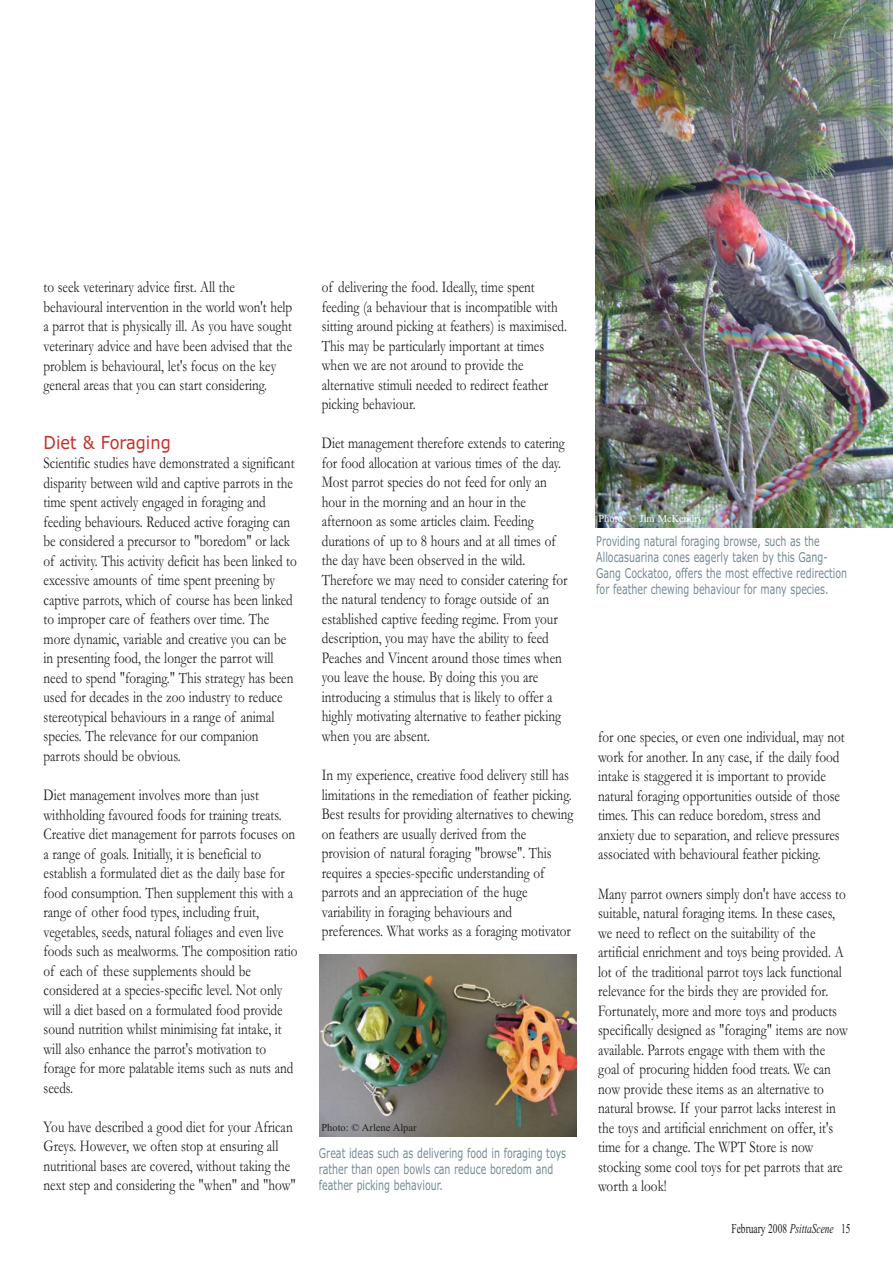
<style>
.page{position:relative;width:893px;height:1263px;background:#fff}
.page>*{position:absolute;margin:0;border:0;box-sizing:border-box;transform-origin:0 0}
.t1{font:18px "Verdana";color:#c62f28;scale:.9 1}
.t2{font:16.5px/19.5px "Garamond";color:#231f20;scale:.8 1}
.t3{font:13.5px/16.2px "Verdana";color:#738a95;scale:.7 1}
.t4{font:13.5px "Times New Roman";color:#231f20;scale:.7 1}
.t5{font:10.5px "Times New Roman";color:#fff}
.t6{font:10.5px "Times New Roman";color:#231f20}
.s1{font-style:italic}
</style>
<div class="page">
<img style="left:319px;top:955px;width:257px;height:181px">
<img style="left:595px;top:0;width:298px;height:527px">
<p class="t2" style="left:44px;top:277px;width:313px">to seek veterinary advice first. All the behavioural intervention in the world won't help a parrot that is physically ill. As you have sought veterinary advice and have been advised that the problem is behavioural, let's focus on the key general areas that you can start considering.</p>
<p class="t1" style="left:44px;top:432px;width:143px">Diet &amp; Foraging</p>
<p class="t2" style="left:44px;top:453px;width:318px">Scientific studies have demonstrated a significant disparity between wild and captive parrots in the time spent actively engaged in foraging and feeding behaviours. Reduced active foraging can be considered a precursor to "boredom" or lack of activity. This activity deficit has been linked to excessive amounts of time spent preening by captive parrots, which of course has been linked to improper care of feathers over time. The more dynamic, variable and creative you can be in presenting food, the longer the parrot will need to spend "foraging." This strategy has been used for decades in the zoo industry to reduce stereotypical behaviours in a range of animal species. The relevance for our companion parrots should be obvious.</p>
<p class="t2" style="left:44px;top:784px;width:319px">Diet management involves more than just withholding favoured foods for training treats.<br>Creative diet management for parrots focuses on a range of goals. Initially, it is beneficial to establish a formulated diet as the daily base for food consumption. Then supplement this with a range of other food types, including fruit, vegetables, seeds, natural foliages and even live foods such as mealworms. The composition ratio of each of these supplements should be considered at a species-specific level. Not only will a diet based on a formulated food provide sound nutrition whilst minimising fat intake, it will also enhance the parrot's motivation to forage for more palatable items such as nuts and seeds.</p>
<p class="t2" style="left:44px;top:1116px;width:317px">You have described a good diet for your African Greys. However, we often stop at ensuring all nutritional bases are covered, without taking the next step and considering the "when" and "how"</p>
<p class="t2" style="left:322px;top:277px;width:308px">of delivering the food. Ideally, time spent feeding (a behaviour that is incompatible with sitting around picking at feathers) is maximised.<br>This may be particularly important at times when we are not around to provide the alternative stimuli needed to redirect feather picking behaviour.</p>
<p class="t2" style="left:322px;top:433px;width:309px">Diet management therefore extends to catering for food allocation at various times of the day.<br>Most parrot species do not feed for only an hour in the morning and an hour in the afternoon as some articles claim. Feeding durations of up to 8 hours and at all times of the day have been observed in the wild.<br>Therefore we may need to consider catering for the natural tendency to forage outside of an established captive feeding regime. From your description, you may have the ability to feed Peaches and Vincent around those times when you leave the house. By doing this you are introducing a stimulus that is likely to offer a highly motivating alternative to feather picking when you are absent.</p>
<p class="t2" style="left:322px;top:764px;width:316px">In my experience, creative food delivery still has limitations in the remediation of feather picking.<br>Best results for providing alternatives to chewing on feathers are usually derived from the provision of natural foraging "browse". This requires a species-specific understanding of parrots and an appreciation of the huge variability in foraging behaviours and preferences. What works as a foraging motivator</p>
<p class="t6" style="left:321px;top:1121px;width:97px">Photo: © Arlene Alpar</p>
<p class="t3" style="left:319px;top:1145px;width:355px">Great ideas such as delivering food in foraging toys rather than open bowls can reduce boredom and feather picking behaviour.</p>
<p class="t5" style="left:598px;top:513px;width:106px">Photo: © Jim McKendry</p>
<p class="t3" style="left:596px;top:533px;width:360px">Providing natural foraging browse, such as the Allocasuarina cones eagerly taken by this Gang-Gang Cockatoo, offers the most effective redirection for feather chewing behaviour for many species.</p>
<p class="t2" style="left:598px;top:727px;width:310px">for one species, or even one individual, may not work for another. In any case, if the daily food intake is staggered it is important to provide natural foraging opportunities outside of those times. This can reduce boredom, stress and anxiety due to separation, and relieve pressures associated with behavioural feather picking.</p>
<p class="t2" style="left:598px;top:883px;width:314px">Many parrot owners simply don't have access to suitable, natural foraging items. In these cases, we need to reflect on the suitability of the artificial enrichment and toys being provided. A lot of the traditional parrot toys lack functional relevance for the birds they are provided for.<br>Fortunately, more and more toys and products specifically designed as "foraging" items are now available. Parrots engage with them with the goal of procuring hidden food treats. We can now provide these items as an alternative to natural browse. If your parrot lacks interest in the toys and artificial enrichment on offer, it's time for a change. The WPT Store is now stocking some cool toys for pet parrots that are worth a look!</p>
<p class="t4" style="left:731px;top:1220px;width:172px">February 2008 <span class="s1">PsittaScene</span> 15</p>
</div>
